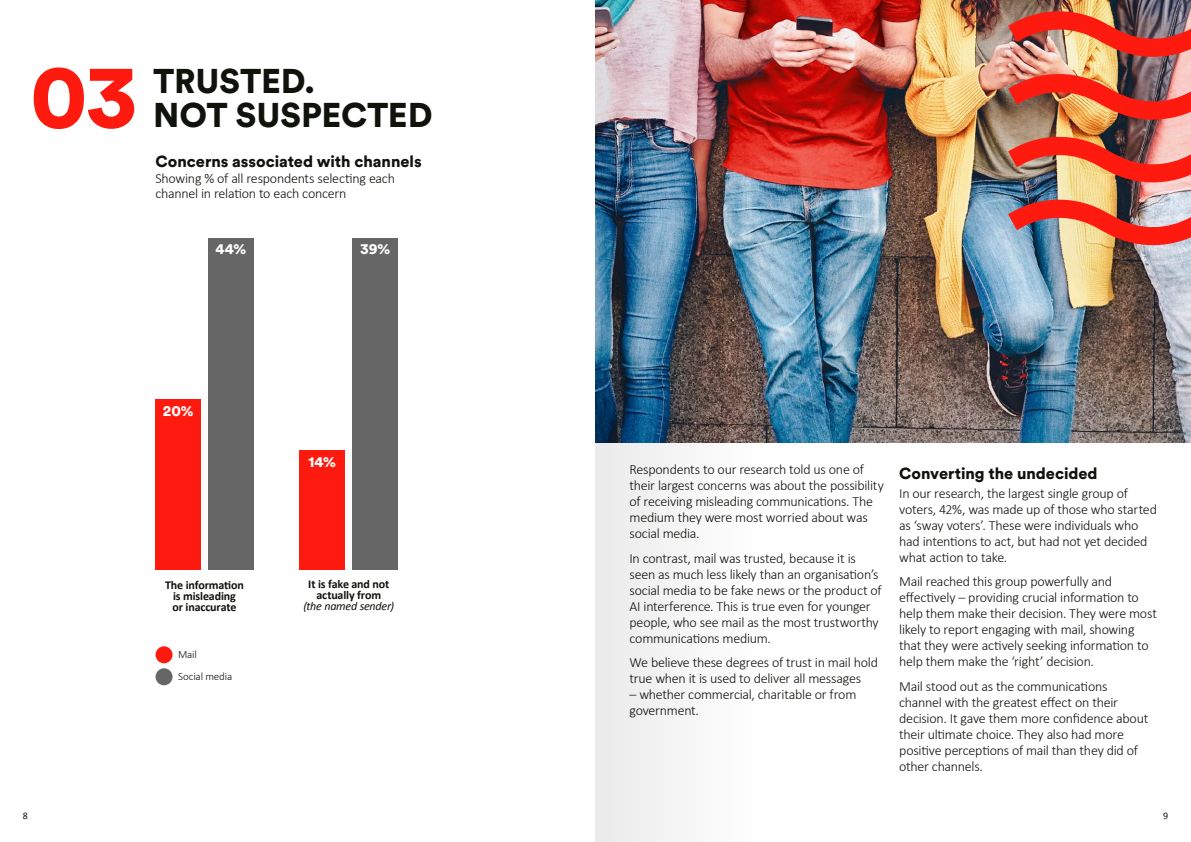
<style>
.page{position:relative;width:1191px;height:842px;background:#fff}
.page>*{position:absolute;margin:0;border:0;box-sizing:border-box;transform-origin:0 0}
.t1{font:900 90.5px "Circular XX";color:#ff1a10}
.t2{font:900 34px "Circular XX";letter-spacing:-.01em;color:#10120c}
.t3{font:900 16px "Circular XX";color:#10120c}
.t4{font:900 15px "Circular XX";letter-spacing:-.005em;color:#fff}
.t5{font:300 14px/16px "Calibri";letter-spacing:-.02em;color:#10120c}
.t6{font:700 12px/11px "Calibri";letter-spacing:-.01em;color:#10120c;text-align:center}
.t7{font:italic 12px "Calibri";letter-spacing:-.02em;color:#10120c}
.t8{font:300 11px "Calibri";letter-spacing:-.015em;color:#10120c}
.t9{font:10px "Calibri";color:#10120c}
</style>
<div class="page">
<img style="left:758px;top:0;width:433px;height:442px">
<img style="left:1008px;top:70px;width:183px;height:50px">
<img style="left:1008px;top:11px;width:183px;height:46px">
<img style="left:1008px;top:195px;width:183px;height:50px">
<img style="left:1008px;top:132px;width:183px;height:50px">
<div style="left:155px;top:400px;width:46px;height:170px;background:#ff1a10"></div>
<div style="left:208px;top:238px;width:45px;height:332px;background:#666"></div>
<div style="left:300px;top:451px;width:45px;height:119px;background:#ff1a10"></div>
<div style="left:352px;top:238px;width:45px;height:332px;background:#666"></div>
<div style="left:155px;top:646px;width:17px;height:17px;background:#ff1a10;border-radius:50%"></div>
<div style="left:155px;top:668px;width:17px;height:17px;background:#666;border-radius:50%"></div>
<img style="left:595px;top:0;width:163px;height:842px">
<h1 class="t1" style="left:30px;top:33px;width:110px">03</h1>
<h2 class="t2" style="left:153px;top:58px;width:163px">TRUSTED.</h2>
<h2 class="t2" style="left:153px;top:92px;width:281px">NOT SUSPECTED</h2>
<p class="t3" style="left:155px;top:150px;width:268px">Concerns associated with channels</p>
<p class="t5" style="left:155px;top:171px;width:241px;line-height:15px">Showing % of all respondents selecting each channel in relation to each concern</p>
<p class="t4" style="left:215px;top:239px;width:32px">44%</p>
<p class="t4" style="left:360px;top:239px;width:32px">39%</p>
<p class="t4" style="left:163px;top:400px;width:32px">20%</p>
<p class="t6" style="left:165px;top:579px;width:80px">The information is misleading<br>or inaccurate</p>
<p class="t8" style="left:178px;top:648px;width:20px">Mail</p>
<p class="t8" style="left:178px;top:670px;width:55px">Social media</p>
<p class="t4" style="left:308px;top:451px;width:29px">14%</p>
<p class="t6" style="left:308px;top:578px;width:82px">It is fake and not actually from</p>
<p class="t7" style="left:303px;top:599px;width:92px">(the named sender)</p>
<p class="t5" style="left:629px;top:461px;width:256px">Respondents to our research told us one of their largest concerns was about the possibility of receiving misleading communications. The medium they were most worried about was social media.</p>
<p class="t5" style="left:629px;top:550px;width:254px">In contrast, mail was trusted, because it is seen as much less likely than an organisation’s social media to be fake news or the product of AI interference. This is true even for younger people, who see mail as the most trustworthy communications medium.</p>
<p class="t5" style="left:629px;top:654px;width:250px">We believe these degrees of trust in mail hold true when it is used to deliver all messages</p>
<p class="t5" style="left:629px;top:686px;width:228px">– whether commercial, charitable or from government.</p>
<p class="t3" style="left:899px;top:462px;width:200px">Converting the undecided</p>
<p class="t5" style="left:899px;top:485px;width:259px">In our research, the largest single group of voters, 42%, was made up of those who started as ‘sway voters’. These were individuals who had intentions to act, but had not yet decided what action to take.</p>
<p class="t5" style="left:899px;top:573px;width:259px">Mail reached this group powerfully and effectively – providing crucial information to help them make their decision. They were most likely to report engaging with mail, showing that they were actively seeking information to help them make the ‘right’ decision.</p>
<p class="t5" style="left:899px;top:678px;width:251px">Mail stood out as the communications channel with the greatest effect on their decision. It gave them more confidence about their ultimate choice. They also had more positive perceptions of mail than they did of other channels.</p>
<p class="t9" style="left:23px;top:809px;width:7px">8</p>
<p class="t9" style="left:1163px;top:809px;width:7px">9</p>
</div>
